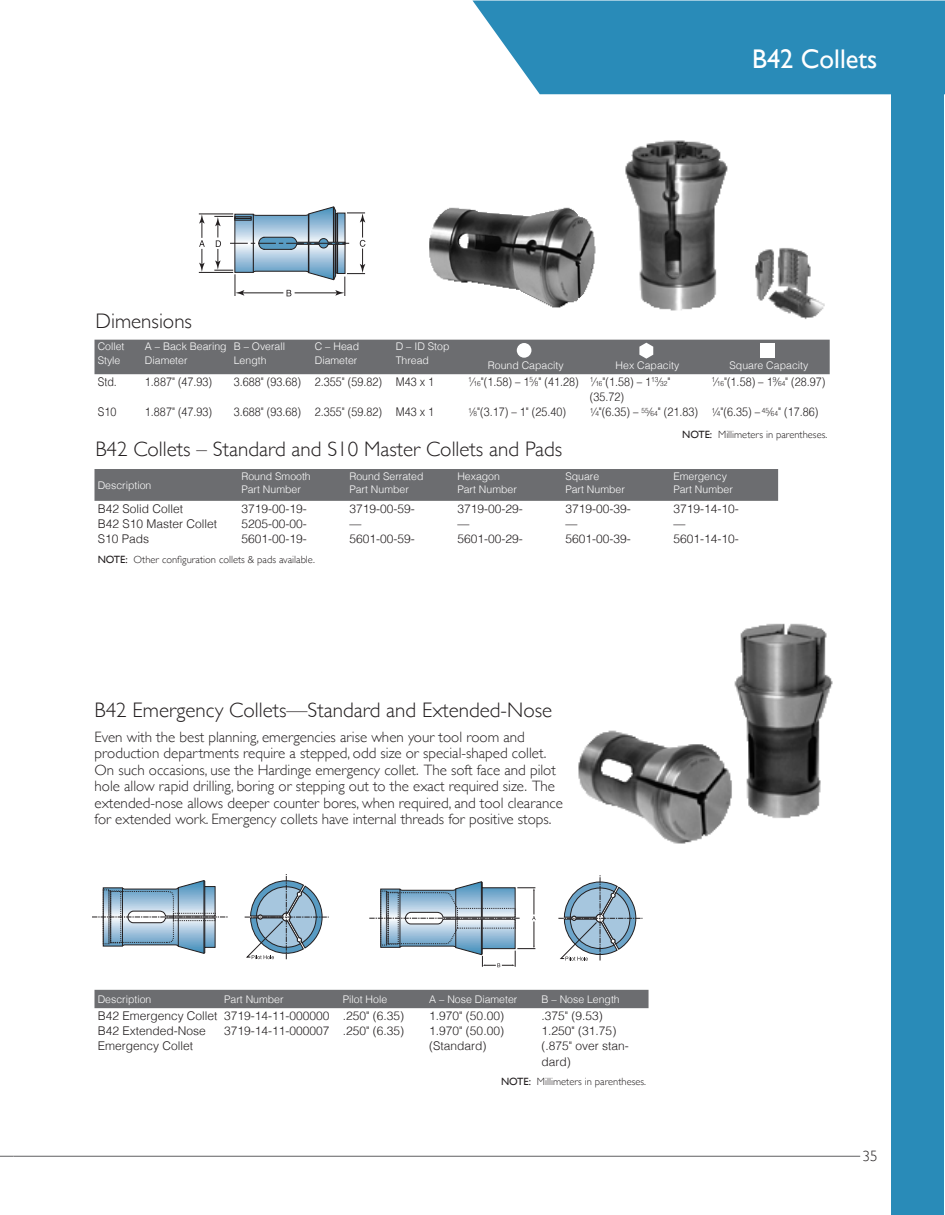
<style>
.page{position:relative;width:945px;height:1215px;background:#fff}
.page>*{position:absolute;margin:0;border:0;box-sizing:border-box;transform-origin:0 0}
.t1{font:27px "Gill Sans";color:#fff}
.t2{font:300 21px "Gill Sans";color:#231f20}
.t3{font:300 15px/16.5px "Gill Sans";color:#231f20}
.t4{font:300 12px/16.2px "Helvetica";color:#231f20}
.t5{font:300 12px/15px "Helvetica";color:#231f20;scale:.9 1}
.t6{font:300 10.5px/13.5px "Helvetica";color:#fff}
.t7{font:300 10.5px "Gill Sans";color:#231f20}
.s1{font-size:7.2px}
.s2{font-weight:400}
</style>
<div class="page">
<div style="left:892px;top:1px;width:52px;height:1214px;background:#298bb8"></div>
<svg style="left:473px;top:1px;width:472px;height:93px"></svg>
<svg style="left:0;top:1156px;width:14px;height:1px"></svg>
<hr style="left:14px;top:1156px;width:846px;height:1px;background:#5f5f62">
<svg style="left:369px;top:882px;width:167px;height:85px"></svg>
<svg style="left:558px;top:875px;width:84px;height:86px"></svg>
<svg style="left:92px;top:880px;width:136px;height:74px"></svg>
<svg style="left:245px;top:874px;width:84px;height:85px"></svg>
<hr style="left:199px;top:214px;width:34px;height:1px;background:#231f20">
<hr style="left:199px;top:272px;width:34px;height:1px;background:#231f20">
<svg style="left:199px;top:214px;width:6px;height:58px"></svg>
<svg style="left:214px;top:206px;width:151px;height:90px"></svg>
<div style="left:94px;top:469px;width:684px;height:32px;background:#6c6d70"></div>
<div style="left:94px;top:990px;width:555px;height:18px;background:#6c6d70"></div>
<img style="left:429px;top:207px;width:167px;height:101px">
<img style="left:625px;top:140px;width:200px;height:179px">
<img style="left:578px;top:623px;width:255px;height:221px">
<div style="left:94px;top:340px;width:736px;height:34px;background:#6c6d70"></div>
<div style="left:760px;top:343px;width:15px;height:15px;background:#fff"></div>
<h1 class="t1" style="left:752px;top:43px;width:127px">B42 Collets</h1>
<h2 class="t2" style="left:96px;top:304px;width:98px">Dimensions</h2>
<p class="t6" style="left:98px;top:339px;width:28px">Collet<br>Style</p>
<p class="t6" style="left:145px;top:339px;width:83px">A – Back Bearing<br>Diameter</p>
<p class="t6" style="left:234px;top:339px;width:53px">B – Overall<br>Length</p>
<p class="t6" style="left:315px;top:339px;width:46px">C – Head<br>Diameter</p>
<p class="t6" style="left:396px;top:339px;width:55px">D – ID Stop<br>Thread</p>
<p class="t6" style="left:488px;top:358px;width:77px">Round Capacity</p>
<p class="t6" style="left:616px;top:358px;width:65px">Hex Capacity</p>
<p class="t6" style="left:730px;top:358px;width:80px">Square Capacity</p>
<p class="t5" style="left:98px;top:373px;width:23px">Std.</p>
<p class="t5" style="left:145px;top:373px;width:76px">1.887" (47.93)</p>
<p class="t5" style="left:234px;top:373px;width:224px">3.688" (93.68) 2.355" (59.82) M43 x 1</p>
<p class="t5" style="left:590px;top:373px;width:91px;text-indent:-122px"><sup>1</sup>⁄<span class="s1">16</span>"(1.58) – 1<sup>5</sup>⁄<span class="s1">8</span>" (41.28) <sup>1</sup>⁄<span class="s1">16</span>"(1.58) – 1<sup>13</sup>⁄<span class="s1">32</span>" (35.72)</p>
<p class="t5" style="left:711px;top:373px;width:128px"><sup>1</sup>⁄<span class="s1">16</span>"(1.58) – 1<sup>9</sup>⁄<span class="s1">64</span>" (28.97)</p>
<p class="t5" style="left:98px;top:404px;width:22px">S10</p>
<p class="t5" style="left:145px;top:404px;width:76px">1.887" (47.93)</p>
<p class="t5" style="left:234px;top:404px;width:224px">3.688" (93.68) 2.355" (59.82) M43 x 1</p>
<p class="t5" style="left:468px;top:404px;width:110px"><sup>1</sup>⁄<span class="s1">8</span>"(3.17) – 1" (25.40)</p>
<p class="t5" style="left:590px;top:404px;width:255px"><sup>1</sup>⁄<span class="s1">4</span>"(6.35) – <sup>55</sup>⁄<span class="s1">64</span>" (21.83) <sup>1</sup>⁄<span class="s1">4</span>"(6.35) – <sup>45</sup>⁄<span class="s1">64</span>" (17.86)</p>
<p class="t7" style="left:682px;top:426px;width:147px"><span class="s2">NOTE:</span> Millimeters in parentheses.</p>
<h2 class="t2" style="left:95px;top:432px;width:468px">B42 Collets – Standard and S10 Master Collets and Pads</h2>
<p class="t6" style="left:98px;top:477px;width:55px">Description</p>
<p class="t6" style="left:241px;top:469px;width:71px">Round Smooth<br>Part Number</p>
<p class="t6" style="left:349px;top:469px;width:76px">Round Serrated<br>Part Number</p>
<p class="t6" style="left:457px;top:469px;width:61px">Hexagon<br>Part Number</p>
<p class="t6" style="left:565px;top:469px;width:61px">Square<br>Part Number</p>
<p class="t6" style="left:673px;top:469px;width:61px">Emergency<br>Part Number</p>
<p class="t4" style="left:98px;top:500px;width:87px">B42 Solid Collet</p>
<p class="t4" style="left:241px;top:500px;width:67px">3719-00-19-</p>
<p class="t4" style="left:349px;top:500px;width:67px">3719-00-59-</p>
<p class="t4" style="left:457px;top:500px;width:67px">3719-00-29-</p>
<p class="t4" style="left:565px;top:500px;width:67px">3719-00-39-</p>
<p class="t4" style="left:673px;top:500px;width:67px">3719-14-10-</p>
<p class="t4" style="left:98px;top:515px;width:121px">B42 S10 Master Collet</p>
<p class="t4" style="left:241px;top:515px;width:67px">5205-00-00-</p>
<p class="t4" style="left:349px;top:515px;width:13px">—</p>
<p class="t4" style="left:457px;top:515px;width:13px">—</p>
<p class="t4" style="left:565px;top:515px;width:13px">—</p>
<p class="t4" style="left:673px;top:515px;width:13px">—</p>
<p class="t4" style="left:98px;top:530px;width:53px">S10 Pads</p>
<p class="t4" style="left:241px;top:530px;width:67px">5601-00-19-</p>
<p class="t4" style="left:349px;top:530px;width:67px">5601-00-59-</p>
<p class="t4" style="left:457px;top:530px;width:67px">5601-00-29-</p>
<p class="t4" style="left:565px;top:530px;width:67px">5601-00-39-</p>
<p class="t4" style="left:673px;top:530px;width:67px">5601-14-10-</p>
<p class="t7" style="left:98px;top:552px;width:219px"><span class="s2">NOTE:</span> Other configuration collets &amp; pads available.</p>
<h2 class="t2" style="left:95px;top:693px;width:459px">B42 Emergency Collets—Standard and Extended-Nose</h2>
<p class="t3" style="left:95px;top:728px;width:470px">Even with the best planning, emergencies arise when your tool room and production departments require a stepped, odd size or special-shaped collet.<br>On such occasions, use the Hardinge emergency collet. The soft face and pilot hole allow rapid drilling, boring or stepping out to the exact required size. The extended-nose allows deeper counter bores, when required, and tool clearance for extended work. Emergency collets have internal threads for positive stops.</p>
<p class="t6" style="left:98px;top:992px;width:55px">Description</p>
<p class="t6" style="left:224px;top:992px;width:61px">Part Number</p>
<p class="t6" style="left:343px;top:992px;width:46px">Pilot Hole</p>
<p class="t6" style="left:429px;top:992px;width:90px">A – Nose Diameter</p>
<p class="t6" style="left:542px;top:992px;width:80px">B – Nose Length</p>
<p class="t4" style="left:98px;top:1007px;width:308px">B42 Emergency Collet 3719-14-11-000000 .250" (6.35)</p>
<p class="t4" style="left:429px;top:1007px;width:76px">1.970" (50.00)</p>
<p class="t4" style="left:542px;top:1007px;width:63px">.375" (9.53)</p>
<p class="t4" style="left:98px;top:1022px;width:110px">B42 Extended-Nose</p>
<p class="t4" style="left:224px;top:1022px;width:182px">3719-14-11-000007 .250" (6.35)</p>
<p class="t4" style="left:429px;top:1022px;width:76px">1.970" (50.00)</p>
<p class="t4" style="left:542px;top:1022px;width:76px">1.250" (31.75)</p>
<p class="t4" style="left:98px;top:1037px;width:97px">Emergency Collet</p>
<p class="t4" style="left:429px;top:1037px;width:59px">(Standard)</p>
<p class="t4" style="left:542px;top:1037px;width:89px">(.875" over stan&shy;dard)</p>
<p class="t7" style="left:501px;top:1073px;width:147px"><span class="s2">NOTE:</span> Millimeters in parentheses.</p>
<p class="t3" style="left:862px;top:1147px;width:16px">35</p>
</div>
